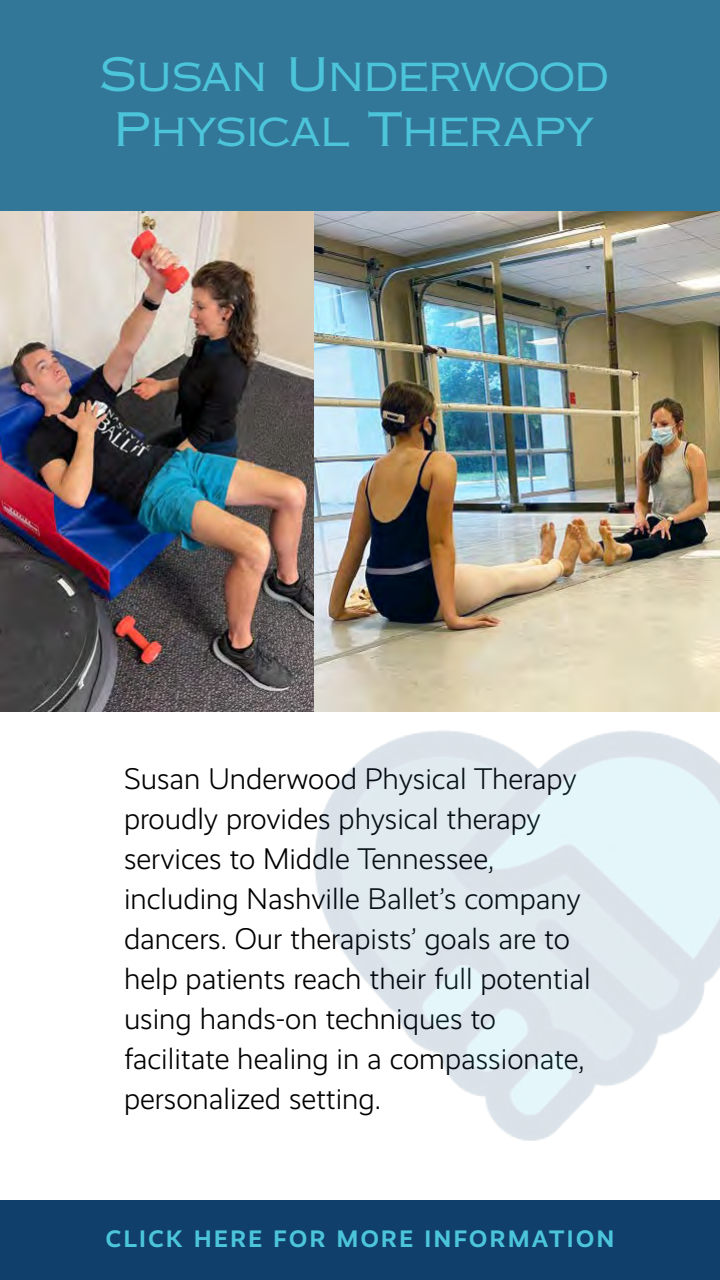
<style>
.page{position:relative;width:720px;height:1280px;background:#fff}
.page>*{position:absolute;margin:0;border:0;box-sizing:border-box;transform-origin:0 0}
.body_text{font:46.3px/55.6px "Copperplate Thirty Two AB";letter-spacing:-.05em;color:#4cc5db;text-align:center}
.body_text-2{font:300 30px/40px "Realist";color:#000}
.body_text-3{font:700 24px "Realist";letter-spacing:.105em;color:#4cc5db}
</style>
<div class="page">
<div style="left:0;top:0;width:720px;height:212px;background:#327798"></div>
<div style="left:0;top:1200px;width:720px;height:80px;background:#0f3f6a"></div>
<img style="left:0;top:212px;width:314px;height:500px">
<img style="left:314px;top:212px;width:406px;height:929px">
<p class="body_text" style="left:99px;top:46px;width:512px">Susan Underwood<br>Physical Therapy</p>
<p class="body_text-2" style="left:124px;top:759px;width:468px">Susan Underwood Physical Therapy proudly provides physical therapy services to Middle Tennessee, including Nashville Ballet’s company dancers. Our therapists’ goals are to help patients reach their full potential using hands-on techniques to facilitate healing in a compassionate, personalized setting.</p>
<p class="body_text-3" style="left:106px;top:1225px;width:510px">CLICK HERE FOR MORE INFORMATION</p>
</div>
